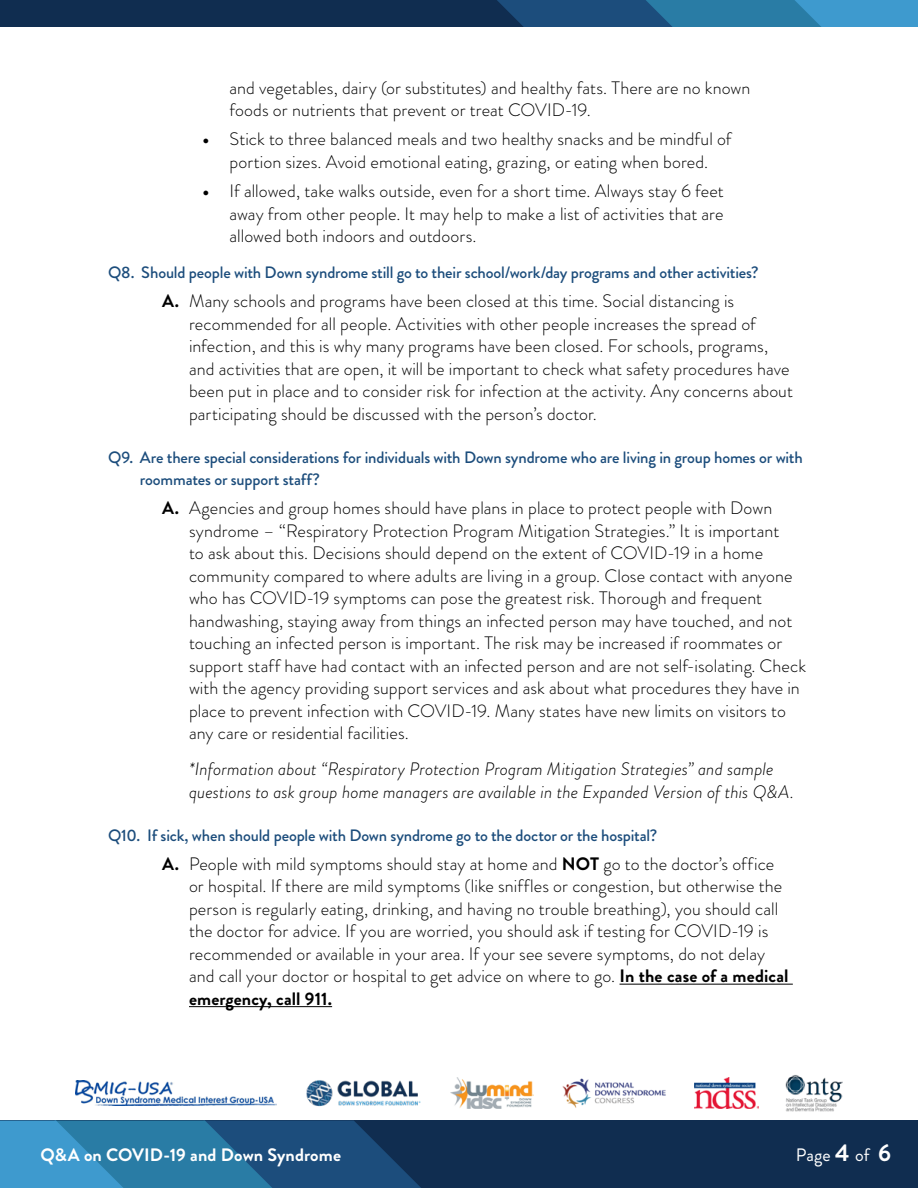
<style>
.page{position:relative;width:918px;height:1188px;background:#fff}
.page>*{position:absolute;margin:0;border:0;box-sizing:border-box;transform-origin:0 0}
.t1{font:300 18px/22.5px "Brandon Grotesque";letter-spacing:.005em;color:#000}
.t2{font:italic 300 18px/22.5px "Brandon Grotesque";letter-spacing:.005em;color:#000}
.t3{font:700 18px "Brandon Grotesque";letter-spacing:.005em;color:#fff}
.t4{font:18px "Brandon Grotesque";color:#fff}
.t5{font:500 16.5px/22.5px "Brandon Grotesque";letter-spacing:-.01em;color:#1c4d7c}
.s1{font-weight:700}
.s2{font-weight:700;font-size:24px}
</style>
<div class="page">
<div style="left:0;top:1120px;width:918px;height:68px;background:#102d50"></div>
<div style="left:0;top:0;width:918px;height:27px;background:#102d50"></div>
<svg style="left:0;top:1120px;width:421px;height:68px;background:#266b97"></svg>
<svg style="left:497px;top:0;width:421px;height:27px;background:#29709e"></svg>
<img style="left:75px;top:1080px;width:201px;height:26px">
<img style="left:306px;top:1080px;width:115px;height:27px">
<img style="left:562px;top:1078px;width:104px;height:30px">
<img style="left:694px;top:1078px;width:64px;height:30px">
<img style="left:785px;top:1075px;width:58px;height:36px">
<img style="left:451px;top:1077px;width:83px;height:32px">
<hr style="left:620px;top:984px;width:173px;height:1px;background:#000">
<hr style="left:189px;top:1006px;width:143px;height:1px;background:#000">
<p class="t1" style="left:230px;top:76px;width:522px">and vegetables, dairy (or substitutes) and healthy fats. There are no known foods or nutrients that prevent or treat COVID-19.</p>
<p class="t1" style="left:202px;top:128px;width:531px;text-align:center"><span class="s1">•</span> Stick to three balanced meals and two healthy snacks and be mindful of portion sizes. Avoid emotional eating, grazing, or eating when bored.</p>
<p class="t1" style="left:230px;top:180px;width:496px;text-align:justify;text-indent:-27px"><span class="s1">•</span> If allowed, take walks outside, even for a short time. Always stay 6 feet away from other people. It may help to make a list of activities that are allowed both indoors and outdoors.</p>
<p class="t5" style="left:108px;top:261px;width:652px">Q8. Should people with Down syndrome still go to their school/work/day programs and other activities?</p>
<p class="t1" style="left:189px;top:290px;width:605px;text-indent:-27px"><span class="s1">A.</span> Many schools and programs have been closed at this time. Social distancing is recommended for all people. Activities with other people increases the spread of infection, and this is why many programs have been closed. For schools, programs, and activities that are open, it will be important to check what safety procedures have been put in place and to consider risk for infection at the activity. Any concerns about participating should be discussed with the person’s doctor.</p>
<p class="t5" style="left:140px;top:446px;width:664px;text-indent:-32px">Q9. Are there special considerations for individuals with Down syndrome who are living in group homes or with roommates or support staff?</p>
<p class="t1" style="left:189px;top:497px;width:619px;text-indent:-27px"><span class="s1">A.</span> Agencies and group homes should have plans in place to protect people with Down syndrome – “Respiratory Protection Program Mitigation Strategies.” It is important<br>to ask about this. Decisions should depend on the extent of COVID-19 in a home community compared to where adults are living in a group. Close contact with anyone who has COVID-19 symptoms can pose the greatest risk. Thorough and frequent handwashing, staying away from things an infected person may have touched, and not touching an infected person is important. The risk may be increased if roommates or support staff have had contact with an infected person and are not self-isolating. Check with the agency providing support services and ask about what procedures they have in place to prevent infection with COVID-19. Many states have new limits on visitors to any care or residential facilities.</p>
<p class="t2" style="left:189px;top:758px;width:607px">*Information about “Respiratory Protection Program Mitigation Strategies” and sample questions to ask group home managers are available in the Expanded Version of this Q&amp;A.</p>
<p class="t5" style="left:108px;top:824px;width:551px">Q10. If sick, when should people with Down syndrome go to the doctor or the hospital?</p>
<p class="t1" style="left:189px;top:852px;width:601px;text-indent:-27px"><span class="s1">A.</span> People with mild symptoms should stay at home and <span class="s1">NOT</span> go to the doctor’s office or hospital. If there are mild symptoms (like sniffles or congestion, but otherwise the person is regularly eating, drinking, and having no trouble breathing), you should call the doctor for advice. If you are worried, you should ask if testing for COVID-19 is recommended or available in your area. If your see severe symptoms, do not delay and call your doctor or hospital to get advice on where to go. <span class="s1">In the case of a medical emergency, call 911.</span></p>
<p class="t3" style="left:40px;top:1142px;width:302px">Q&amp;A on COVID-19 and Down Syndrome</p>
<p class="t4" style="left:796px;top:1142px;width:97px">Page <span class="s2">4</span> of <span class="s2">6</span></p>
</div>
